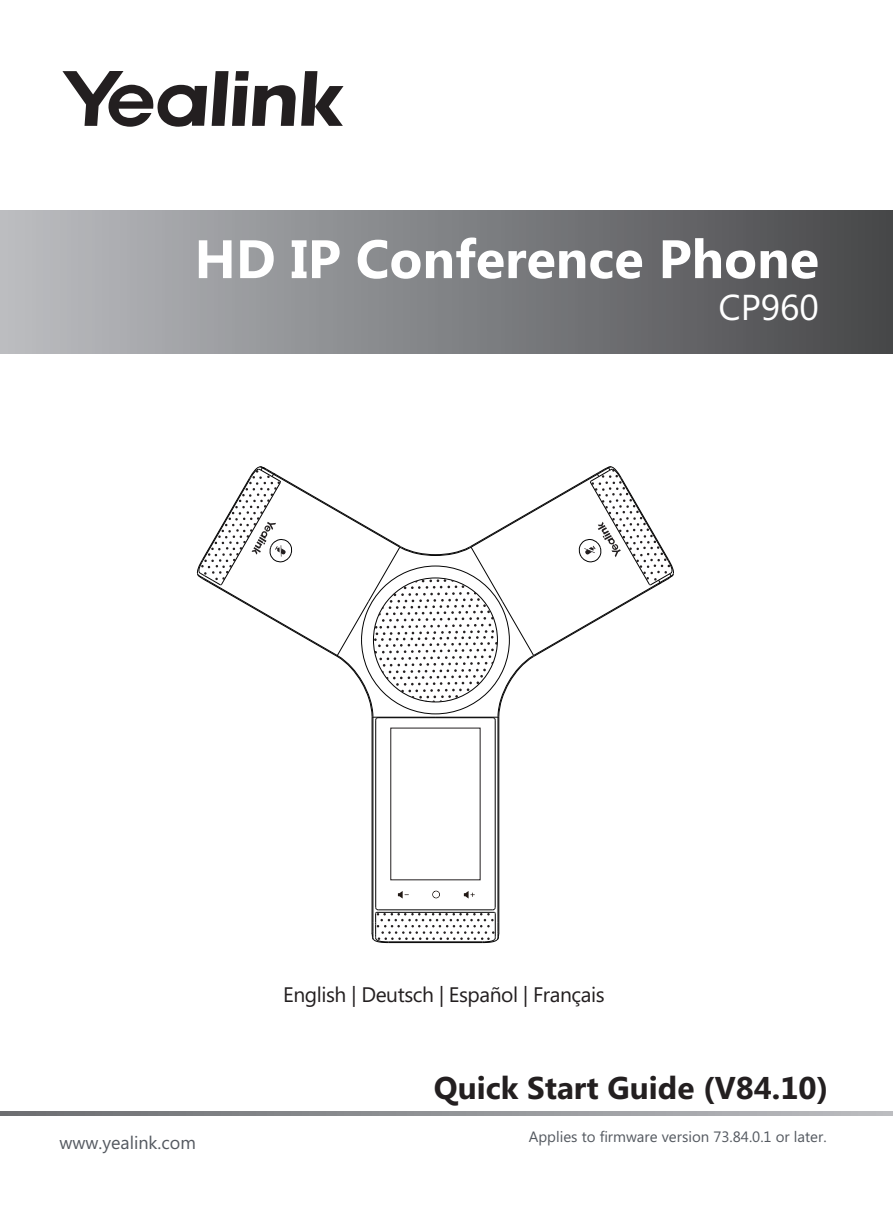
<style>
.page{position:relative;width:893px;height:1212px;background:#fff}
.page>*{position:absolute;margin:0;border:0;box-sizing:border-box;transform-origin:0 0}
.t1{font:700 54px "Microsoft Phags Pa";color:#fff}
.t2{font:36px "Microsoft Phags Pa";color:#fff}
.t3{font:700 31.5px "Microsoft Phags Pa";color:#231f20}
.t4{font:21px "Microsoft Phags Pa";letter-spacing:-.02em;color:#231f20}
.t5{font:18px "Microsoft Phags Pa";color:#545960}
.t6{font:15px "Microsoft Phags Pa";color:#545960}
</style>
<div class="page">
<svg style="left:62px;top:71px;width:282px;height:56px"></svg>
<div style="left:0;top:210px;width:893px;height:144px;background:linear-gradient(to right,#bbbdc1,#47484a)"></div>
<svg style="left:0;top:1111px;width:893px;height:4px;background:#939497"></svg>
<hr style="left:373px;top:717px;width:1px;height:205px;background:#030303">
<hr style="left:375px;top:720px;width:1px;height:187px;background:#030303">
<hr style="left:495px;top:720px;width:1px;height:187px;background:#030303">
<hr style="left:498px;top:717px;width:1px;height:205px;background:#030303">
<hr style="left:372px;top:717px;width:1px;height:216px;background:#030303">
<hr style="left:499px;top:717px;width:1px;height:216px;background:#030303">
<svg style="left:372px;top:907px;width:127px;height:36px"></svg>
<svg style="left:398px;top:891px;width:11px;height:7px"></svg>
<svg style="left:464px;top:891px;width:11px;height:7px"></svg>
<svg style="left:432px;top:891px;width:8px;height:7px"></svg>
<svg style="left:197px;top:466px;width:477px;height:254px"></svg>
<h1 class="t1" style="left:194px;top:220px;width:626px">HD IP Conference Phone</h1>
<h2 class="t2" style="left:718px;top:283px;width:102px">CP960</h2>
<h3 class="t4" style="left:283px;top:980px;width:323px">English | Deutsch | Español | Français</h3>
<h3 class="t3" style="left:434px;top:1066px;width:396px">Quick Start Guide (V84.10)</h3>
<p class="t5" style="left:60px;top:1130px;width:138px">www.yealink.com</p>
<p class="t6" style="left:529px;top:1127px;width:299px">Applies to firmware version 73.84.0.1 or later.</p>
</div>
